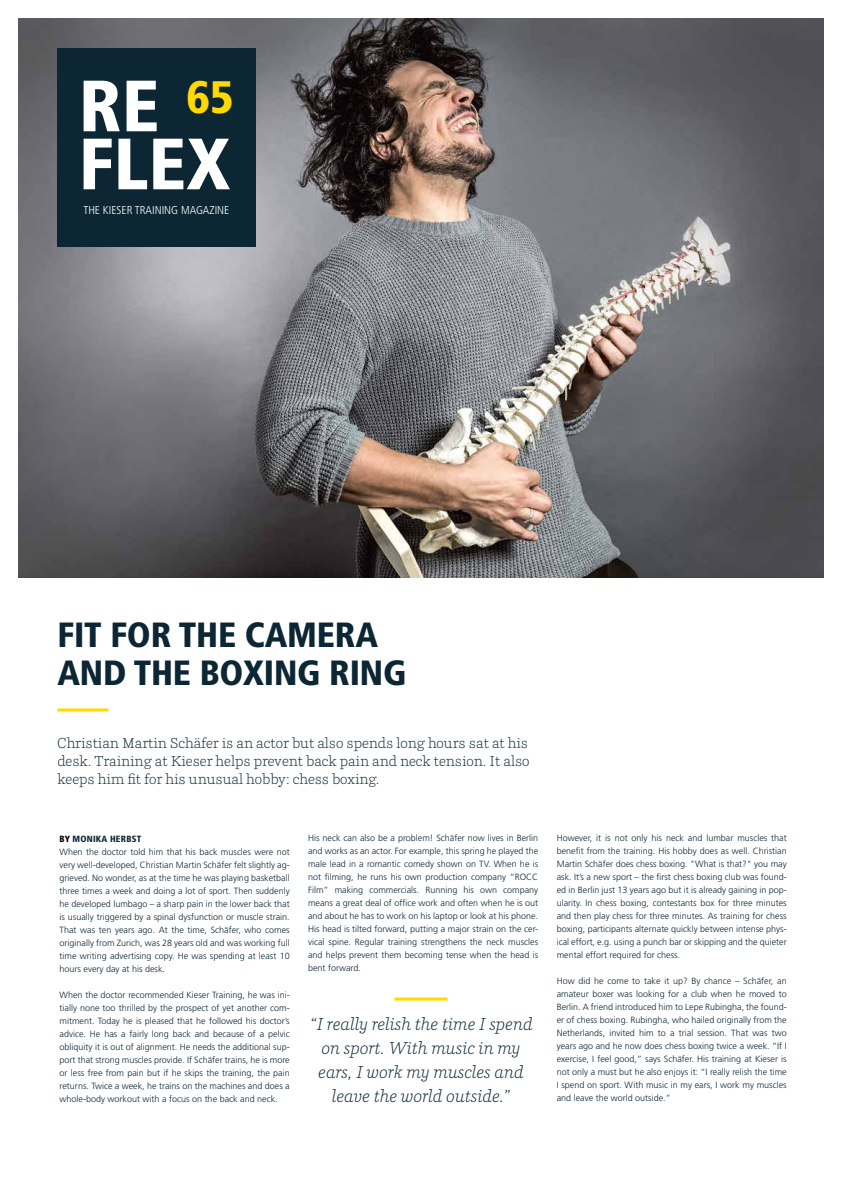
<style>
.page{position:relative;width:842px;height:1191px;background:#fff}
.page>*{position:absolute;margin:0;border:0;box-sizing:border-box;transform-origin:0 0}
.t1{font:900 condensed 45.5px "Frutiger LT Std";color:#ffd900}
.t2{font:900 condensed 35px/38.5px "Frutiger LT Std";letter-spacing:-.005em;color:#0c2634}
.t3{font:italic 300 17px/24px "Parry Pro";color:#0c2634;text-align:center}
.t4{font:300 14.2px/17.8px "Parry Pro";color:#0c2634;text-align:justify}
.t5{font:300 condensed 11.4px "Frutiger LT Std";color:#fff}
.t6{font:300 9px/13px "Frutiger LT Std";color:#0c2634;text-align:justify}
.s1{font-weight:900;font-stretch:condensed;color:#000}
.s2{font-weight:900;font-stretch:condensed}
</style>
<div class="page">
<img style="left:18px;top:18px;width:805px;height:559px">
<div style="left:57px;top:48px;width:199px;height:199px;background:#0c2634"></div>
<svg style="left:84px;top:139px;width:146px;height:50px"></svg>
<svg style="left:84px;top:81px;width:73px;height:50px"></svg>
<hr style="left:57px;top:708px;width:51px;height:3px;background:#ffd900">
<hr style="left:394px;top:997px;width:54px;height:3px;background:#ffd900">
<h1 class="t1" style="left:186px;top:70px;width:49px">65</h1>
<p class="t5" style="left:83px;top:204px;width:148px">THE KIESER TRAINING MAGAZINE</p>
<h2 class="t2" style="left:57px;top:615px;width:350px">FIT FOR THE CAMERA<br>AND THE BOXING RING</h2>
<h3 class="t4" style="left:57px;top:734px;width:474px">Christian Martin Schäfer is an actor but also spends long hours sat at his desk. Training at Kieser helps prevent back pain and neck tension. It also keeps him fit for his unusual hobby: chess boxing.</h3>
<p class="t6" style="left:60px;top:832px;width:232px;text-align:left"><span class="s1">BY</span> <span class="s2">MONIKA HERBST<br></span>When the doctor told him that his back muscles were not very well-developed, Christian Martin Schäfer felt slightly ag&shy;grieved. No wonder, as at the time he was playing basketball three times a week and doing a lot of sport. Then suddenly he developed lumbago – a sharp pain in the lower back that is usually triggered by a spinal dysfunction or muscle strain.<br>That was ten years ago. At the time, Schäfer, who comes originally from Zurich, was 28 years old and was working full time writing advertising copy. He was spending at least 10 hours every day at his desk.</p>
<p class="t6" style="left:60px;top:988px;width:232px">When the doctor recommended Kieser Training, he was ini&shy;tially none too thrilled by the prospect of yet another com&shy;mitment. Today he is pleased that he followed his doctor’s advice. He has a fairly long back and because of a pelvic obliquity it is out of alignment. He needs the additional sup&shy;port that strong muscles provide. If Schäfer trains, he is more or less free from pain but if he skips the training, the pain returns. Twice a week, he trains on the machines and does a whole-body workout with a focus on the back and neck.</p>
<p class="t6" style="left:308px;top:832px;width:232px">His neck can also be a problem! Schäfer now lives in Berlin and works as an actor. For example, this spring he played the male lead in a romantic comedy shown on TV. When he is not filming, he runs his own production company “ROCC Film” making commercials. Running his own company means a great deal of office work and often when he is out and about he has to work on his laptop or look at his phone.<br>His head is tilted forward, putting a major strain on the cer&shy;vical spine. Regular training strengthens the neck muscles and helps prevent them becoming tense when the head is bent forward.</p>
<p class="t6" style="left:557px;top:832px;width:232px">However, it is not only his neck and lumbar muscles that benefit from the training. His hobby does as well. Christian Martin Schäfer does chess boxing. "What is that?" you may ask. It’s a new sport – the first chess boxing club was found&shy;ed in Berlin just 13 years ago but it is already gaining in pop&shy;ularity. In chess boxing, contestants box for three minutes and then play chess for three minutes. As training for chess boxing, participants alternate quickly between intense phys&shy;ical effort, e.g. using a punch bar or skipping and the quieter mental effort required for chess.</p>
<p class="t6" style="left:557px;top:975px;width:232px">How did he come to take it up? By chance – Schäfer, an amateur boxer was looking for a club when he moved to Berlin. A friend introduced him to Lepe Rubingha, the found&shy;er of chess boxing. Rubingha, who hailed originally from the Netherlands, invited him to a trial session. That was two years ago and he now does chess boxing twice a week. “If I exercise, I feel good,” says Schäfer. His training at Kieser is not only a must but he also enjoys it: “I really relish the time I spend on sport. With music in my ears, I work my muscles and leave the world outside.”</p>
<h3 class="t3" style="left:309px;top:1011px;width:225px">“I really relish the time I spend on sport. With music in my ears, I work my muscles and leave the world outside.”</h3>
</div>
